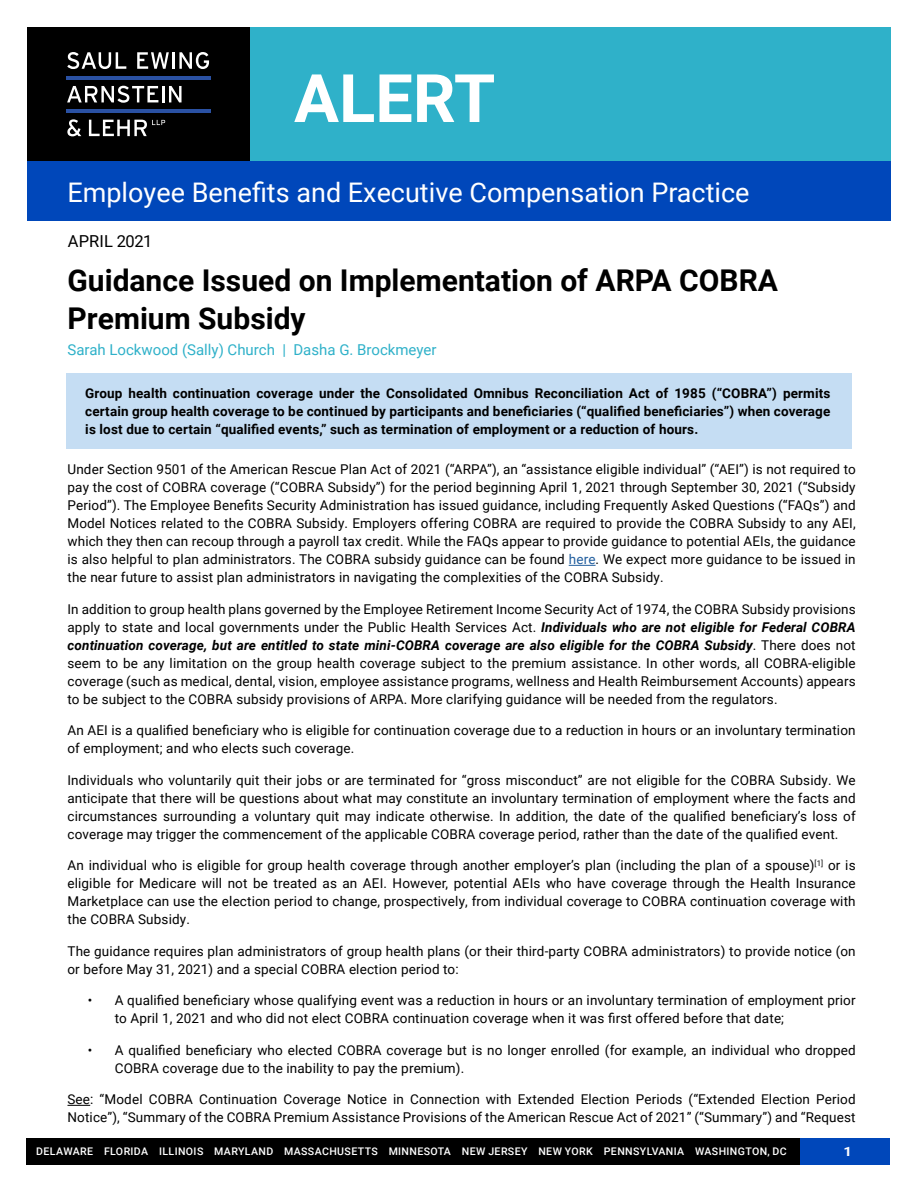
<style>
.page{position:relative;width:918px;height:1188px;background:#fff}
.page>*{position:absolute;margin:0;border:0;box-sizing:border-box;transform-origin:0 0}
.t1{font:700 66.9px "Roboto";color:#fff}
.t2{font:700 30px/37.5px "Roboto";color:#000}
.t3{font:27px "Roboto";color:#fff}
.t4{font:16.5px "Roboto";letter-spacing:.01em;color:#000101}
.t5{font:15px "Roboto";color:#2fb1c9}
.t6{font:13.5px/18px "Roboto";letter-spacing:.01em;color:#000}
.t7{font:700 13.5px/18px "Roboto";letter-spacing:.01em;color:#000;text-align:justify}
.t8{font:700 12.75px "Roboto";color:#fff;scale:1.17 1}
.t9{font:500 10.5px "Roboto";letter-spacing:.035em;color:#fff}
.s1{color:#215e9e}
.s2{font-weight:700;font-style:italic}
</style>
<div class="page">
<div style="left:27px;top:27px;width:864px;height:134px;background:#2fb1c9"></div>
<div style="left:27px;top:27px;width:223px;height:134px;background:#000"></div>
<div style="left:27px;top:161px;width:864px;height:59px;background:#0047ba"></div>
<svg style="left:569px;top:565px;width:27px;height:1px"></svg>
<svg style="left:68px;top:1105px;width:22px;height:1px"></svg>
<div style="left:27px;top:1138px;width:774px;height:26px;background:#000"></div>
<div style="left:801px;top:1138px;width:89px;height:26px;background:#0047ba"></div>
<div style="left:66px;top:373px;width:786px;height:76px;background:#c5ddf3"></div>
<svg style="left:67px;top:52px;width:59px;height:17px"></svg>
<svg style="left:137px;top:52px;width:32px;height:17px"></svg>
<hr style="left:172px;top:52px;width:3px;height:17px;background:#fff">
<svg style="left:179px;top:52px;width:30px;height:17px"></svg>
<svg style="left:67px;top:86px;width:115px;height:17px"></svg>
<svg style="left:67px;top:119px;width:14px;height:17px"></svg>
<svg style="left:89px;top:120px;width:76px;height:16px"></svg>
<hr style="left:66px;top:76px;width:145px;height:3px;background:#2a51a3">
<hr style="left:66px;top:110px;width:145px;height:3px;background:#2a51a3">
<h1 class="t1" style="left:294px;top:51px;width:203px">ALERT</h1>
<h3 class="t3" style="left:68px;top:173px;width:684px">Employee Benefits and Executive Compensation Practice</h3>
<p class="t4" style="left:68px;top:229px;width:86px">APRIL 2021</p>
<h2 class="t2" style="left:68px;top:261px;width:712px">Guidance Issued on Implementation of ARPA COBRA<br>Premium Subsidy</h2>
<p class="t5" style="left:68px;top:339px;width:371px">Sarah Lockwood (Sally) Church | Dasha G. Brockmeyer</p>
<p class="t7" style="left:85px;top:384px;width:747px">Group health continuation coverage under the Consolidated Omnibus Reconciliation Act of 1985 (“COBRA”) permits certain group health coverage to be continued by participants and beneficiaries (“qualified beneficiaries”) when coverage is lost due to certain “qualified events,” such as termination of employment or a reduction of hours.</p>
<p class="t6" style="left:68px;top:460px;width:790px;text-align:justify">Under Section 9501 of the American Rescue Plan Act of 2021 (“ARPA”), an “assistance eligible individual” (“AEI”) is not required to pay the cost of COBRA coverage (“COBRA Subsidy”) for the period beginning April 1, 2021 through September 30, 2021 (“Subsidy Period”). The Employee Benefits Security Administration has issued guidance, including Frequently Asked Questions (“FAQs”) and Model Notices related to the COBRA Subsidy. Employers offering COBRA are required to provide the COBRA Subsidy to any AEI, which they then can recoup through a payroll tax credit. While the FAQs appear to provide guidance to potential AEIs, the guidance is also helpful to plan administrators. The COBRA subsidy guidance can be found <span class="s1">here</span>. We expect more guidance to be issued in the near future to assist plan administrators in navigating the complexities of the COBRA Subsidy.</p>
<p class="t6" style="left:68px;top:600px;width:790px;text-align:justify">In addition to group health plans governed by the Employee Retirement Income Security Act of 1974, the COBRA Subsidy provisions apply to state and local governments under the Public Health Services Act. <span class="s2">Individuals who are not eligible for Federal COBRA continuation coverage, but are entitled to state mini-COBRA coverage are also eligible for the COBRA Subsidy</span>. There does not seem to be any limitation on the group health coverage subject to the premium assistance. In other words, all COBRA-eligible coverage (such as medical, dental, vision, employee assistance programs, wellness and Health Reimbursement Accounts) appears to be subject to the COBRA subsidy provisions of ARPA. More clarifying guidance will be needed from the regulators.</p>
<p class="t6" style="left:68px;top:721px;width:790px">An AEI is a qualified beneficiary who is eligible for continuation coverage due to a reduction in hours or an involuntary termination of employment; and who elects such coverage.</p>
<p class="t6" style="left:68px;top:770px;width:790px;text-align:justify">Individuals who voluntarily quit their jobs or are terminated for “gross misconduct” are not eligible for the COBRA Subsidy. We anticipate that there will be questions about what may constitute an involuntary termination of employment where the facts and circumstances surrounding a voluntary quit may indicate otherwise. In addition, the date of the qualified beneficiary’s loss of coverage may trigger the commencement of the applicable COBRA coverage period, rather than the date of the qualified event.</p>
<p class="t6" style="left:67px;top:856px;width:790px;text-align:justify">An individual who is eligible for group health coverage through another employer’s plan (including the plan of a spouse)<sup>[1]</sup> or is eligible for Medicare will not be treated as an AEI. However, potential AEIs who have coverage through the Health Insurance Marketplace can use the election period to change, prospectively, from individual coverage to COBRA continuation coverage with the COBRA Subsidy.</p>
<p class="t6" style="left:67px;top:942px;width:790px">The guidance requires plan administrators of group health plans (or their third-party COBRA administrators) to provide notice (on or before May 31, 2021) and a special COBRA election period to:</p>
<p class="t6" style="left:115px;top:991px;width:742px;text-indent:-27px">• A qualified beneficiary whose qualifying event was a reduction in hours or an involuntary termination of employment prior to April 1, 2021 and who did not elect COBRA continuation coverage when it was first offered before that date;</p>
<p class="t6" style="left:115px;top:1041px;width:742px;text-indent:-27px">• A qualified beneficiary who elected COBRA coverage but is no longer enrolled (for example, an individual who dropped<br>COBRA coverage due to the inability to pay the premium).</p>
<p class="t6" style="left:67px;top:1090px;width:790px">See: “Model COBRA Continuation Coverage Notice in Connection with Extended Election Periods (“Extended Election Period<br>Notice”), “Summary of the COBRA Premium Assistance Provisions of the American Rescue Act of 2021” (“Summary”) and “Request</p>
<p class="t9" style="left:36px;top:1144px;width:752px">DELAWARE FLORIDA ILLINOIS MARYLAND MASSACHUSETTS MINNESOTA NEW JERSEY NEW YORK PENNSYLVANIA WASHINGTON, DC</p>
<p class="t8" style="left:843px;top:1142px;width:9px">1</p>
</div>
